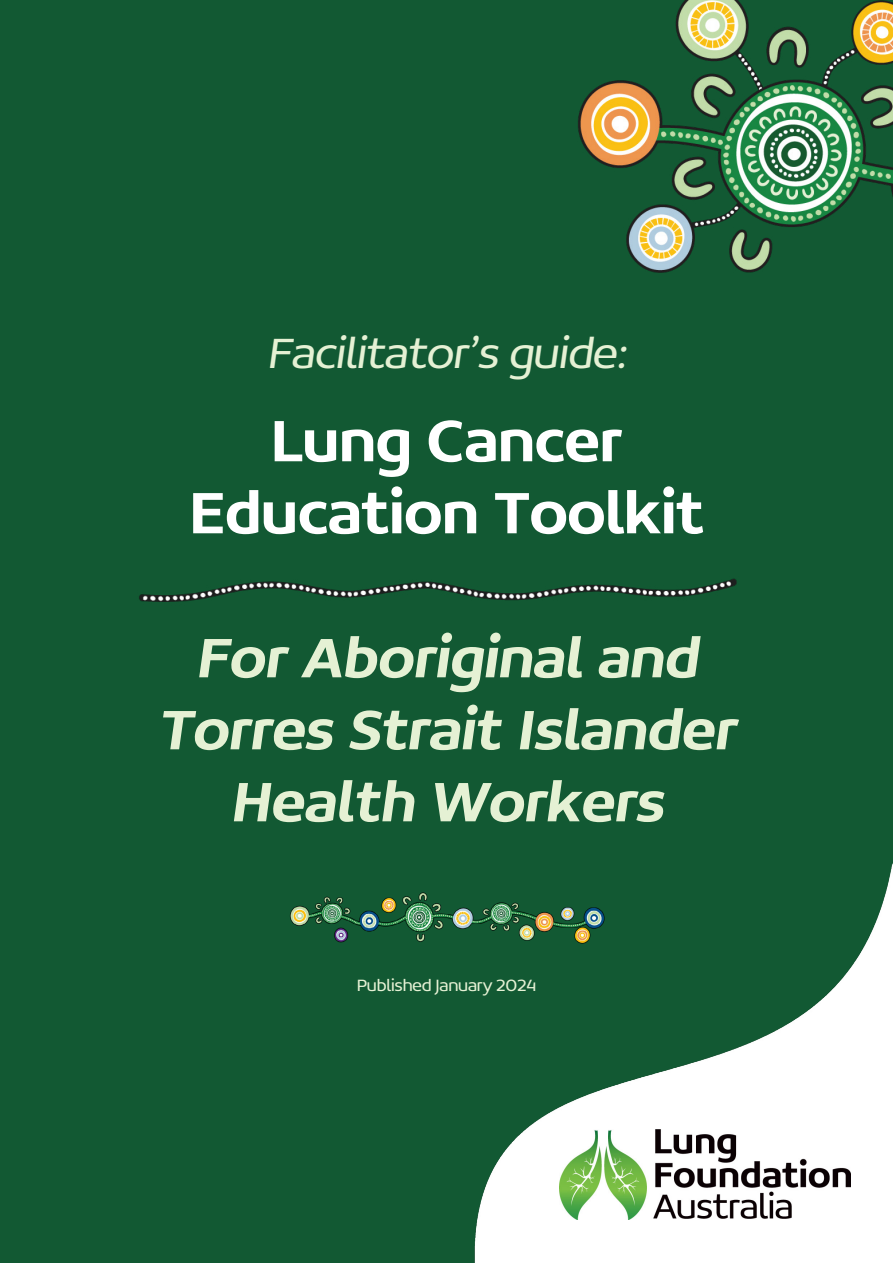
<style>
.page{position:relative;width:893px;height:1263px;background:#125933}
.page>*{position:absolute;margin:0;border:0;box-sizing:border-box;transform-origin:0 0}
.t1{font:500 63px/72px "Concord W00";letter-spacing:-.01em;color:#fff;text-align:center}
.t2{font:500 60px/72px "Concord W00";color:#e5f1d4;text-align:center}
.t3{font:300 46.5px "Concord W00";color:#e5f1d4}
.t4{font:300 18px "Concord W00";letter-spacing:-.01em;color:#e5f1d4}
</style>
<div class="page">
<img style="left:139px;top:578px;width:598px;height:24px">
<img style="left:290px;top:892px;width:182px;height:51px">
<img style="left:578px;top:0;width:315px;height:273px">
<img style="left:472px;top:863px;width:421px;height:400px">
<img style="left:559px;top:1130px;width:292px;height:90px">
<p class="t3" style="left:267px;top:325px;width:369px">Facilitator’s guide:</p>
<p class="t1" style="left:189px;top:404px;width:517px">Lung Cancer<br>Education Toolkit</p>
<p class="t2" style="left:157px;top:621px;width:590px">For Aboriginal and<br>Torres Strait Islander<br>Health Workers</p>
<p class="t4" style="left:357px;top:974px;width:181px">Published January 2024</p>
</div>
